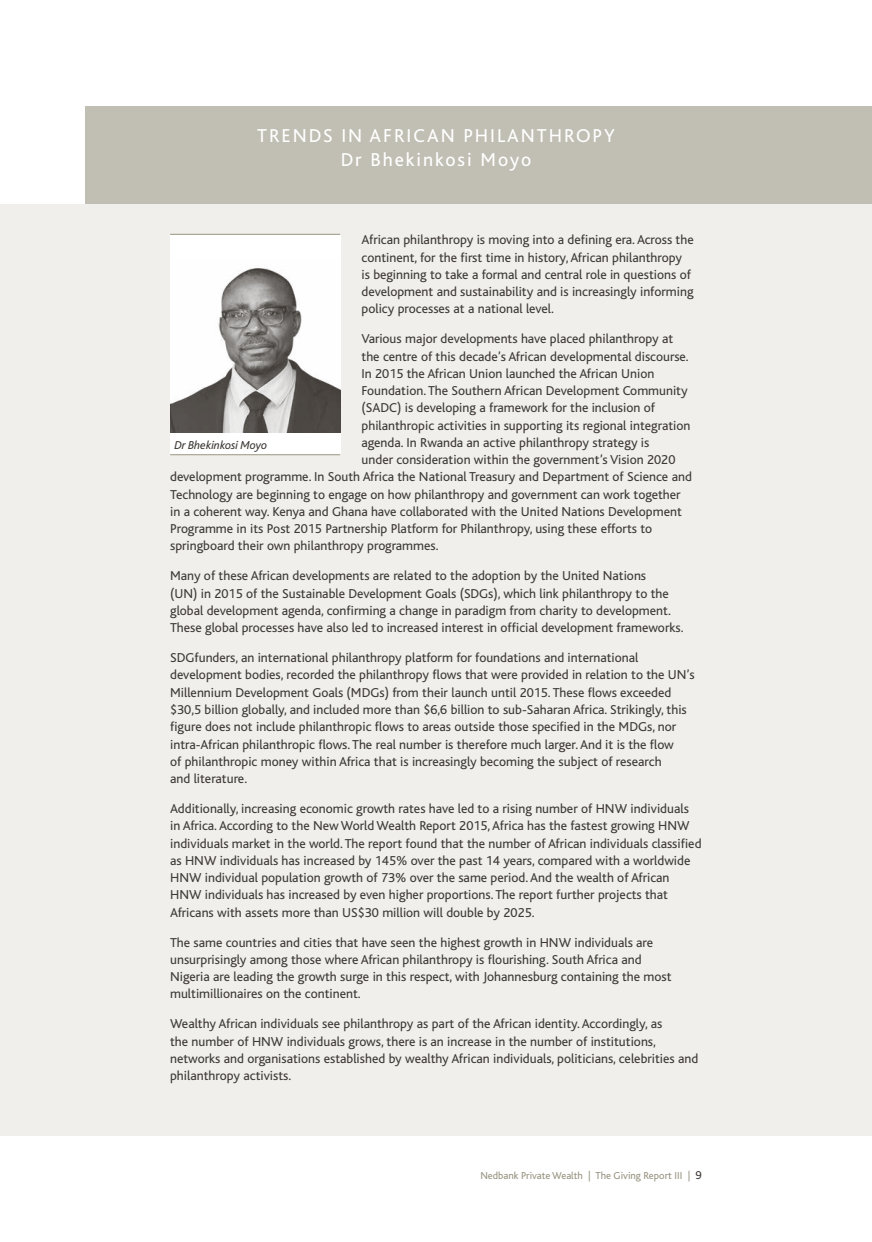
<style>
.page{position:relative;width:872px;height:1242px;background:#fff}
.page>*{position:absolute;margin:0;border:0;box-sizing:border-box;transform-origin:0 0}
.t1{font:19.5px/24px "Bliss";letter-spacing:.1em;color:#fff;text-align:center}
.t2{font:13.5px/17.2px "Bliss";color:#3e3935}
.t3{font:italic 12px "Bliss";color:#3e3935}
.t4{font:10.5px "Bliss";color:#989482}
.s1{font-size:12px;color:#3e3935}
</style>
<div class="page">
<div style="left:0;top:204px;width:872px;height:931px;background:#f0efec"></div>
<div style="left:85px;top:106px;width:787px;height:98px;background:#c1bfb4"></div>
<div style="left:170px;top:234px;width:170px;height:200px;background:#fff"></div>
<img style="left:170px;top:268px;width:170px;height:165px">
<div style="left:170px;top:434px;width:170px;height:21px;background:#fff"></div>
<hr style="left:170px;top:234px;width:170px;height:1px;background:#989482">
<hr style="left:170px;top:454px;width:170px;height:1px;background:#989482">
<h1 class="t1" style="left:257px;top:124px;width:359px">TREN DS IN AFRICAN PHI LANTH ROPY<br>Dr Bhekinkosi Moyo</h1>
<p class="t2" style="left:361px;top:231px;width:334px">African philanthropy is moving into a defining era. Across the continent, for the first time in history, African philanthropy is beginning to take a formal and central role in questions of development and sustainability and is increasingly informing policy processes at a national level.</p>
<p class="t2" style="left:361px;top:330px;width:313px">Various major developments have placed philanthropy at</p>
<p class="t2" style="left:361px;top:348px;width:329px">the centre of this decade’s African developmental discourse.</p>
<p class="t2" style="left:361px;top:365px;width:294px">I n 2015 the African U nion launched the African U nion</p>
<p class="t2" style="left:361px;top:382px;width:328px">Foundation. The Southern African Development Community</p>
<p class="t2" style="left:361px;top:399px;width:295px">(SADC) is developing a framework for the inclusion of</p>
<p class="t2" style="left:361px;top:417px;width:330px">philanthropic activities in supporting its regional integration</p>
<p class="t2" style="left:361px;top:434px;width:289px">agenda. I n Rwanda an active philanthropy strategy is</p>
<p class="t2" style="left:361px;top:451px;width:315px">under consideration within the government’s Vision 2020</p>
<p class="t2" style="left:170px;top:468px;width:523px">development programme. I n South Africa the National Treasury and Department of Science and</p>
<p class="t2" style="left:170px;top:486px;width:512px">Technology are beginning to engage on how philanthropy and government can work together</p>
<p class="t2" style="left:170px;top:503px;width:513px">in a coherent way. Kenya and Ghana have collaborated with the U nited N ations Development</p>
<p class="t2" style="left:170px;top:520px;width:483px">Programme in its Post 2015 Partnership Platform for Philanthropy, using these efforts to</p>
<p class="t2" style="left:170px;top:537px;width:270px">springboard their own philanthropy programmes.</p>
<p class="t2" style="left:170px;top:567px;width:515px">Many of these African developments are related to the adoption by the U nited N ations<br>(UN) in 2015 of the Sustainable Development Goals (SDGs), which link philanthropy to the global development agenda, confirming a change in paradigm from charity to development.<br>These global processes have also led to increased interest in official development frameworks.</p>
<p class="t2" style="left:170px;top:649px;width:526px">SDGfunders, an international philanthropy platform for foundations and international development bodies, recorded the philanthropy flows that were provided in relation to the UN ’s Millennium Development Goals (MDGs) from their launch until 2015. These flows exceeded $30,5 billion globally, and included more than $6,6 billion to sub-Saharan Africa. Strikingly, this figure does not include philanthropic flows to areas outside those specified in the MDGs, nor intra-African philanthropic flows. The real number is therefore much larger. And it is the flow<br>of philanthropic money within Africa that is increasingly becoming the subject of research<br>and literature.</p>
<p class="t2" style="left:170px;top:800px;width:533px">Additionally, increasing economic growth rates have led to a rising number of HNW individuals in Africa. According to the N ew World Wealth Report 2015, Africa has the fastest growing HNW individuals market in the world. The report found that the number of African individuals classified as HNW individuals has increased by 145% over the past 14 years, compared with a worldwide HNW individual population growth of 73% over the same period. And the wealth of African HNW individuals has increased by even higher proportions. The report further projects that Africans with assets more than U S$30 million will double by 2025.</p>
<p class="t2" style="left:170px;top:934px;width:503px">The same countries and cities that have seen the highest growth in HNW individuals are unsurprisingly among those where African philanthropy is flourishing. South Africa and<br>N igeria are leading the growth surge in this respect, with Johannesburg containing the most multimillionaires on the continent.</p>
<p class="t2" style="left:170px;top:1015px;width:529px">Wealthy African individuals see philanthropy as part of the African identity. Accordingly, as<br>the number of HNW individuals grows, there is an increase in the number of institutions, networks and organisations established by wealthy African individuals, politicians, celebrities and philanthropy activists.</p>
<p class="t3" style="left:174px;top:439px;width:95px">Dr Bhekinkosi Moyo</p>
<p class="t4" style="left:480px;top:1169px;width:223px">N edbank Private Wealth | The Giving Report III | <span class="s1">9</span></p>
</div>
